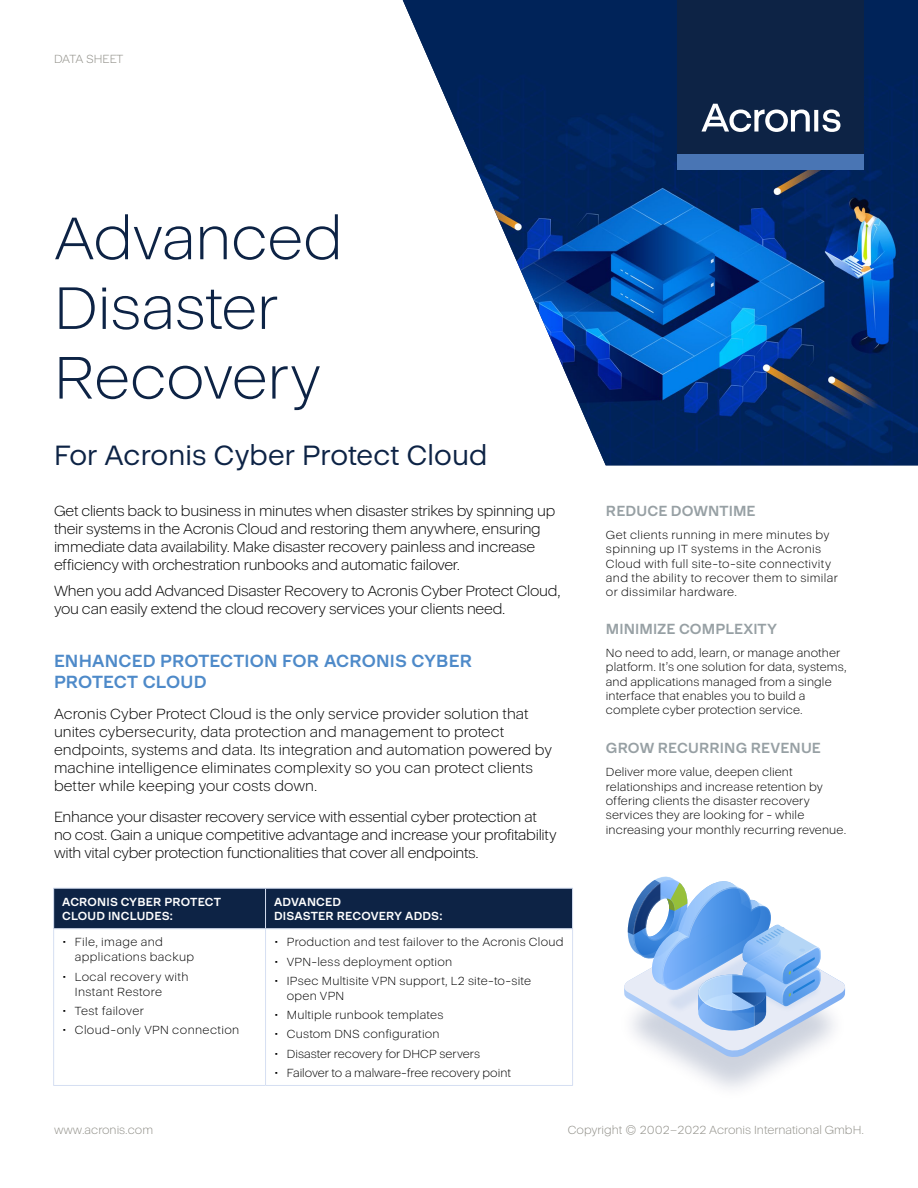
<style>
.page{position:relative;width:918px;height:1188px;background:#fff}
.page>*{position:absolute;margin:0;border:0;box-sizing:border-box;transform-origin:0 0}
.t1{font:300 61.2px/69.6px "Acronis Cyber";letter-spacing:-.005em;color:#0d2345}
.t2{font:28.5px "Acronis Cyber";letter-spacing:.005em;color:#0d2345}
.t3{font:700 18px/21.6px "Acronis Cyber";letter-spacing:.01em;color:#4e8ac9}
.t4{font:300 15px/18px "Acronis Cyber";letter-spacing:-.015em;color:#000}
.t5{font:700 15px "Acronis Cyber";letter-spacing:.01em;color:#97a0a4}
.t6{font:300 12px/14.4px "Acronis Cyber";letter-spacing:.015em;color:#000}
.t7{font:300 12px "Acronis Cyber";color:#8f8e87}
.t8{font:700 12px/14.4px "Acronis Cyber";letter-spacing:.015em;color:#fff}
</style>
<div class="page">
<img style="left:403px;top:0;width:515px;height:465px">
<div style="left:678px;top:0;width:186px;height:154px;background:#0d2345"></div>
<div style="left:678px;top:154px;width:186px;height:15px;background:#4975b4"></div>
<svg style="left:701px;top:104px;width:139px;height:28px"></svg>
<svg style="left:624px;top:876px;width:222px;height:182px"></svg>
<div style="left:54px;top:889px;width:518px;height:39px;background:#0d2345"></div>
<svg style="left:54px;top:929px;width:518px;height:1px"></svg>
<hr style="left:53px;top:888px;width:213px;height:1px;background:#d6dff2">
<hr style="left:53px;top:889px;width:1px;height:39px;background:#d6dff2">
<hr style="left:266px;top:888px;width:307px;height:1px;background:#d6dff2">
<hr style="left:265px;top:889px;width:1px;height:39px;background:#d6dff2">
<hr style="left:572px;top:889px;width:1px;height:39px;background:#d6dff2">
<hr style="left:53px;top:928px;width:213px;height:1px;background:#d6dff2">
<hr style="left:53px;top:929px;width:1px;height:156px;background:#d6dff2">
<hr style="left:266px;top:928px;width:307px;height:1px;background:#d6dff2">
<hr style="left:265px;top:929px;width:1px;height:156px;background:#d6dff2">
<hr style="left:572px;top:929px;width:1px;height:156px;background:#d6dff2">
<hr style="left:53px;top:1085px;width:213px;height:1px;background:#d6dff2">
<hr style="left:266px;top:1085px;width:307px;height:1px;background:#d6dff2">
<p class="t7" style="left:54px;top:52px;width:71px">DATA SHEET</p>
<h1 class="t1" style="left:54px;top:203px;width:290px">Advanced<br>Disaster<br>Recovery</h1>
<h2 class="t2" style="left:54px;top:439px;width:435px">For Acronis Cyber Protect Cloud</h2>
<p class="t4" style="left:54px;top:502px;width:503px">Get clients back to business in minutes when disaster strikes by spinning up their systems in the Acronis Cloud and restoring them anywhere, ensuring immediate data availability. Make disaster recovery painless and increase efficiency with orchestration runbooks and automatic failover.</p>
<p class="t4" style="left:54px;top:582px;width:508px">When you add Advanced Disaster Recovery to Acronis Cyber Protect Cloud, you can easily extend the cloud recovery services your clients need.</p>
<p class="t3" style="left:54px;top:650px;width:420px">ENHANCED PROTECTION FOR ACRONIS CYBER<br>PROTECT CLOUD</p>
<p class="t4" style="left:54px;top:705px;width:499px">Acronis Cyber Protect Cloud is the only service provider solution that unites cybersecurity, data protection and management to protect endpoints, systems and data. Its integration and automation powered by machine intelligence eliminates complexity so you can protect clients better while keeping your costs down.</p>
<p class="t4" style="left:54px;top:808px;width:504px">Enhance your disaster recovery service with essential cyber protection at no cost. Gain a unique competitive advantage and increase your profitability with vital cyber protection functionalities that cover all endpoints.</p>
<p class="t8" style="left:62px;top:895px;width:160px">ACRONIS CYBER PROTECT<br>CLOUD INCLUDES:</p>
<p class="t8" style="left:274px;top:895px;width:170px">ADVANCED<br>DISASTER RECOVERY ADDS:</p>
<p class="t6" style="left:75px;top:935px;width:121px;line-height:15px;text-indent:-13px">• File, image and applications backup</p>
<p class="t6" style="left:75px;top:969px;width:115px;line-height:15px;text-indent:-13px">• Local recovery with<br>Instant Restore</p>
<p class="t6" style="left:62px;top:1004px;width:83px">• Test failover</p>
<p class="t6" style="left:62px;top:1023px;width:179px">• Cloud-only VPN connection</p>
<p class="t6" style="left:274px;top:935px;width:291px">• Production and test failover to the Acronis Cloud</p>
<p class="t6" style="left:274px;top:954px;width:180px">• VPN-less deployment option</p>
<p class="t6" style="left:287px;top:973px;width:246px;line-height:15px;text-indent:-13px">• IPsec Multisite VPN support, L2 site-to-site open VPN</p>
<p class="t6" style="left:274px;top:1008px;width:171px">• Multiple runbook templates</p>
<p class="t6" style="left:274px;top:1027px;width:167px">• Custom DNS configuration</p>
<p class="t6" style="left:274px;top:1046px;width:208px">• Disaster recovery for DHCP servers</p>
<p class="t6" style="left:274px;top:1066px;width:238px">• Failover to a malware-free recovery point</p>
<p class="t5" style="left:606px;top:502px;width:151px">REDUCE DOWNTIME</p>
<p class="t6" style="left:606px;top:527px;width:233px">Get clients running in mere minutes by spinning up IT systems in the Acronis Cloud with full site-to-site connectivity and the ability to recover them to similar or dissimilar hardware.</p>
<p class="t5" style="left:606px;top:620px;width:173px">MINIMIZE COMPLEXITY</p>
<p class="t6" style="left:606px;top:645px;width:242px">No need to add, learn, or manage another platform. It’s one solution for data, systems, and applications managed from a single interface that enables you to build a complete cyber protection service.</p>
<p class="t5" style="left:606px;top:739px;width:216px">GROW RECURRING REVENUE</p>
<p class="t6" style="left:606px;top:765px;width:242px">Deliver more value, deepen client relationships and increase retention by offering clients the disaster recovery services they are looking for - while increasing your monthly recurring revenue.</p>
<p class="t7" style="left:54px;top:1123px;width:101px">www.acronis.com</p>
<p class="t7" style="left:568px;top:1123px;width:298px">Copyright © 2002–2022 Acronis International GmbH.</p>
</div>
